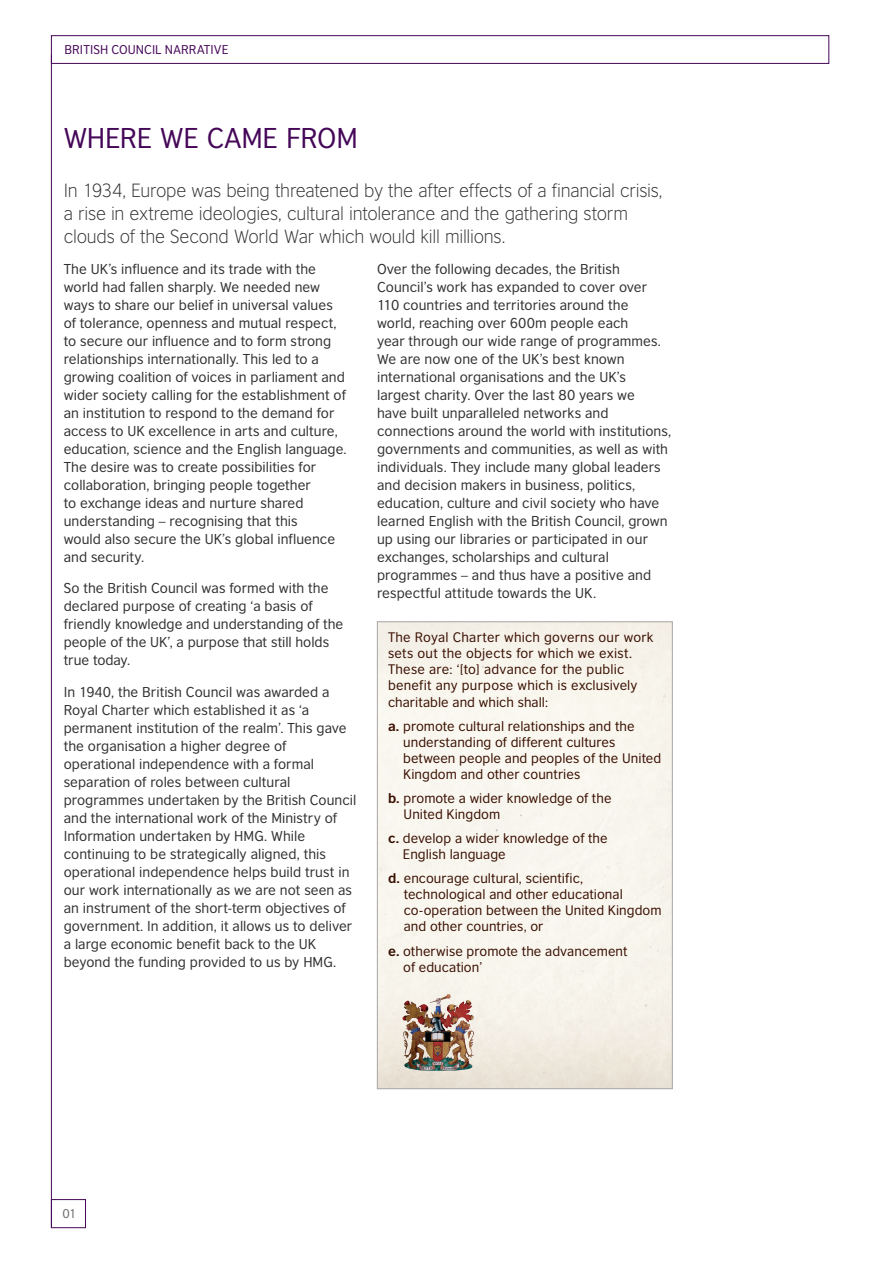
<style>
.page{position:relative;width:893px;height:1263px;background:#fff}
.page>*{position:absolute;margin:0;border:0;box-sizing:border-box;transform-origin:0 0}
.t1{font:27px "British Council Sans";letter-spacing:-.015em;color:#450758}
.t2{font:300 18px/22.5px "British Council Sans";letter-spacing:-.015em;color:#312f30}
.t3{font:13.5px/18px "British Council Sans";letter-spacing:.005em;color:#312f30}
.t4{font:13.05px/16px "British Council Sans";letter-spacing:.005em;color:#390e00}
.t5{font:12px "British Council Sans";letter-spacing:.01em;color:#450758}
.t6{font:12px "British Council Sans";color:#6c6d70}
.s1{font-weight:700}
</style>
<div class="page">
<div style="left:51px;top:35px;width:778px;height:29px;border:1px solid #450758"></div>
<div style="left:51px;top:1199px;width:35px;height:29px;border:1px solid #450758"></div>
<hr style="left:51px;top:55px;width:1px;height:1173px;background:#450758">
<img style="left:379px;top:623px;width:291px;height:464px">
<img style="left:402px;top:993px;width:48px;height:35px">
<p class="t5" style="left:65px;top:40px;width:166px">BRITISH COUNCIL NARRATIVE</p>
<h1 class="t1" style="left:64px;top:116px;width:296px">WHERE WE CAME FROM</h1>
<h2 class="t2" style="left:64px;top:178px;width:600px">In 1934, Europe was being threatened by the after effects of a financial crisis, a rise in extreme ideologies, cultural intolerance and the gathering storm clouds of the Second World War which would kill millions.</h2>
<p class="t3" style="left:64px;top:259px;width:284px">The UK’s influence and its trade with the world had fallen sharply. We needed new ways to share our belief in universal values of tolerance, openness and mutual respect, to secure our influence and to form strong relationships internationally. This led to a growing coalition of voices in parliament and wider society calling for the establishment of an institution to respond to the demand for access to UK excellence in arts and culture, education, science and the English language.<br>The desire was to create possibilities for collaboration, bringing people together<br>to exchange ideas and nurture shared understanding – recognising that this<br>would also secure the UK’s global influence and security.</p>
<p class="t3" style="left:64px;top:578px;width:281px">So the British Council was formed with the declared purpose of creating ‘a basis of friendly knowledge and understanding of the people of the UK’, a purpose that still holds true today.</p>
<p class="t3" style="left:64px;top:682px;width:294px">In 1940, the British Council was awarded a Royal Charter which established it as ‘a permanent institution of the realm’. This gave the organisation a higher degree of operational independence with a formal separation of roles between cultural programmes undertaken by the British Council and the international work of the Ministry of Information undertaken by HMG. While continuing to be strategically aligned, this operational independence helps build trust in our work internationally as we are not seen as an instrument of the short-term objectives of government. In addition, it allows us to deliver a large economic benefit back to the UK beyond the funding provided to us by HMG.</p>
<p class="t3" style="left:377px;top:259px;width:296px">Over the following decades, the British Council’s work has expanded to cover over 110 countries and territories around the<br>world, reaching over 600m people each<br>year through our wide range of programmes.<br>We are now one of the UK’s best known international organisations and the UK’s largest charity. Over the last 80 years we<br>have built unparalleled networks and connections around the world with institutions, governments and communities, as well as with individuals. They include many global leaders and decision makers in business, politics, education, culture and civil society who have learned English with the British Council, grown up using our libraries or participated in our exchanges, scholarships and cultural programmes – and thus have a positive and respectful attitude towards the UK.</p>
<p class="t4" style="left:388px;top:628px;width:267px">The Royal Charter which governs our work sets out the objects for which we exist.<br>These are: ‘[to] advance for the public benefit any purpose which is exclusively charitable and which shall:</p>
<p class="t4" style="left:403px;top:717px;width:260px;text-indent:-15px"><span class="s1">a.</span> promote cultural relationships and the understanding of different cultures between people and peoples of the United Kingdom and other countries</p>
<p class="t4" style="left:404px;top:789px;width:209px;text-indent:-16px"><span class="s1">b.</span> promote a wider knowledge of the<br>United Kingdom</p>
<p class="t4" style="left:403px;top:829px;width:206px;text-indent:-15px"><span class="s1">c.</span> develop a wider knowledge of the<br>English language</p>
<p class="t4" style="left:404px;top:869px;width:259px;text-indent:-16px"><span class="s1">d.</span> encourage cultural, scientific, technological and other educational co-operation between the United Kingdom and other countries, or</p>
<p class="t4" style="left:403px;top:941px;width:226px;text-indent:-15px"><span class="s1">e.</span> otherwise promote the advancement of education’</p>
<p class="t6" style="left:62px;top:1204px;width:16px">01</p>
</div>
